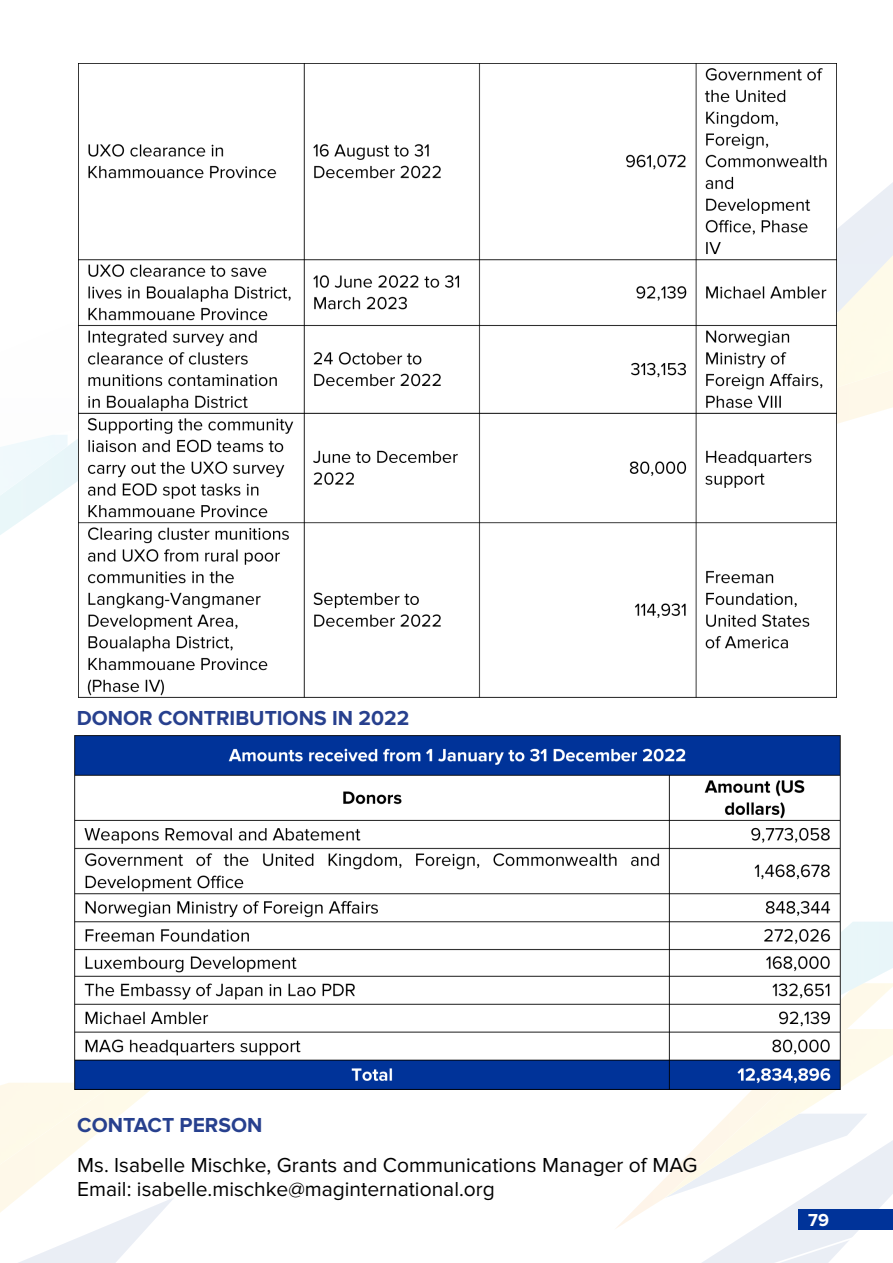
<style>
.page{position:relative;width:893px;height:1263px;background:#fff}
.page>*{position:absolute;margin:0;border:0;box-sizing:border-box;transform-origin:0 0}
.t1{font:21px "Proxima Nova";color:#000}
.t2{font:700 21px "Proxima Nova";color:#27408e}
.t3{font:700 18px "Proxima Nova";color:#fff}
</style>
<div class="page">
<svg style="left:854px;top:182px;width:39px;height:33px"></svg>
<svg style="left:0;top:447px;width:79px;height:88px"></svg>
<img style="left:0;top:435px;width:65px;height:60px">
<svg style="left:614px;top:1089px;width:52px;height:139px"></svg>
<img style="left:666px;top:1076px;width:201px;height:119px">
<svg style="left:0;top:1066px;width:180px;height:197px"></svg>
<svg style="left:681px;top:1132px;width:212px;height:131px"></svg>
<svg style="left:840px;top:921px;width:53px;height:155px"></svg>
<div style="left:798px;top:1209px;width:95px;height:20px;background:#039"></div>
<img style="left:79px;top:63px;width:758px;height:635px">
<img style="left:75px;top:736px;width:765px;height:353px">
<p class="t2" style="left:77px;top:706px;width:334px">DONOR CONTRIBUTIONS IN 2022</p>
<p class="t2" style="left:77px;top:1113px;width:187px">CONTACT PERSON</p>
<p class="t1" style="left:77px;top:1153px;width:622px">Ms. Isabelle Mischke, Grants and Communications Manager of MAG</p>
<p class="t1" style="left:77px;top:1177px;width:419px">Email: isabelle.mischke@maginternational.org</p>
<p class="t3" style="left:808px;top:1210px;width:22px">79</p>
</div>
